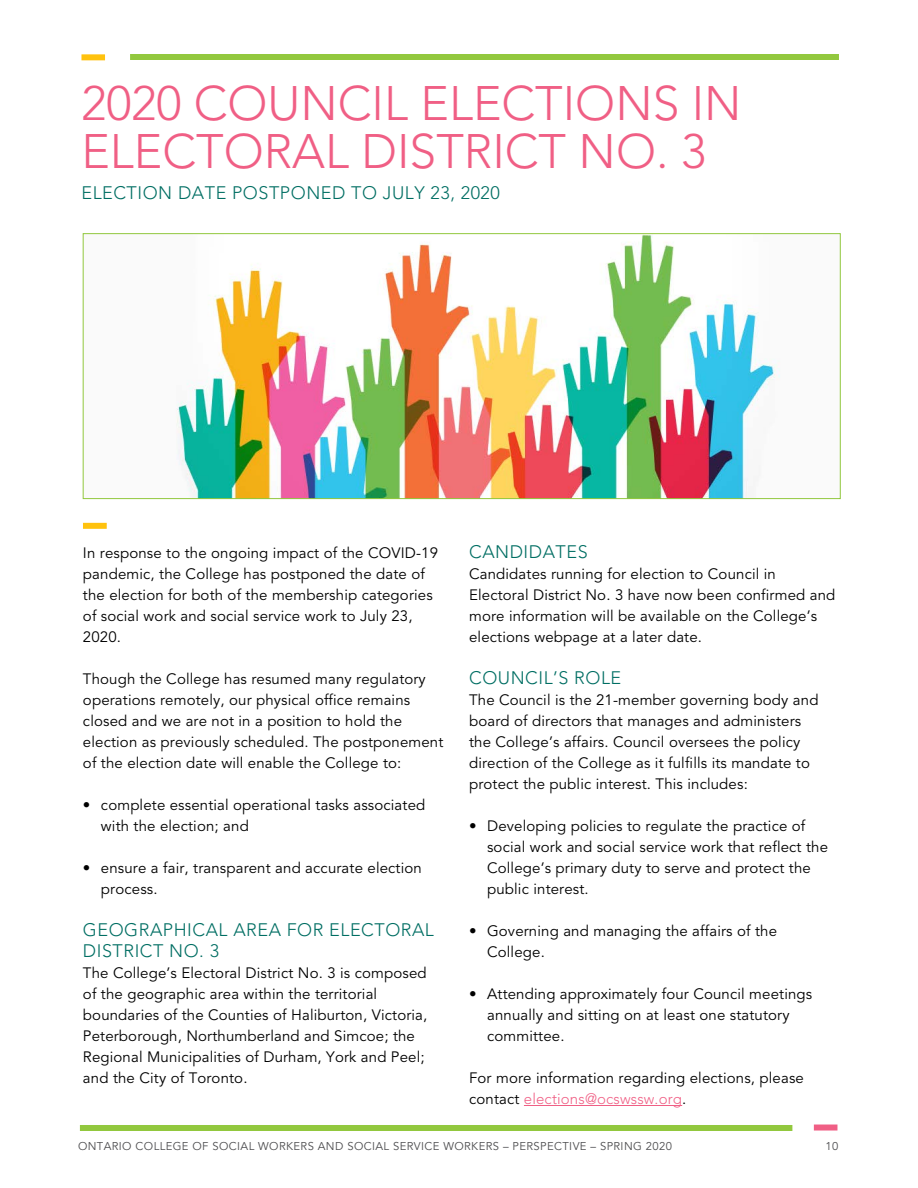
<style>
.page{position:relative;width:918px;height:1188px;background:#fff}
.page>*{position:absolute;margin:0;border:0;box-sizing:border-box;transform-origin:0 0}
.Main_Heading{font:300 48px/48px "Avenir";color:#f05f85}
.SubOption_3{font:300 18px/21px "Avenir";letter-spacing:.03em;color:#006e63}
.Secondary_Heading{font:300 18px "Avenir";letter-spacing:.03em;color:#006e63}
.Body_Copy{font:15px/21px "Avenir";letter-spacing:.01em;color:#000}
.t1{font:11.25px "Avenir";letter-spacing:.035em;color:#4d4d4f}
.s1{font-weight:300;color:#f05f85}
</style>
<div class="page">
<div style="left:80px;top:1125px;width:712px;height:6px;background:#92c83e"></div>
<div style="left:814px;top:1125px;width:23px;height:6px;background:#f05f85"></div>
<div style="left:130px;top:54px;width:709px;height:6px;background:#92c83e"></div>
<div style="left:81px;top:54px;width:24px;height:6px;background:#ffc20e"></div>
<div style="left:83px;top:523px;width:24px;height:6px;background:#ffc20e"></div>
<img style="left:176px;top:235px;width:604px;height:262px">
<div style="left:83px;top:233px;width:757px;height:266px;border:1px solid #92c83e"></div>
<hr style="left:524px;top:1105px;width:158px;height:1px;background:#f05f85">
<p class="Main_Heading" style="left:81px;top:79px;width:662px">2020 COUNCIL ELECTIONS IN<br>ELECTORAL DISTRICT NO. 3</p>
<p class="Secondary_Heading" style="left:81px;top:182px;width:420px">ELECTION DATE POSTPONED TO JULY 23, 2020</p>
<p class="Body_Copy" style="left:83px;top:543px;width:357px">In response to the ongoing impact of the COVID-19 pandemic, the College has postponed the date of the election for both of the membership categories of social work and social service work to July 23, 2020.</p>
<p class="Body_Copy" style="left:83px;top:669px;width:362px">Though the College has resumed many regulatory operations remotely, our physical office remains closed and we are not in a position to hold the election as previously scheduled. The postponement of the election date will enable the College to:</p>
<p class="Body_Copy" style="left:101px;top:795px;width:326px;text-indent:-18px">• complete essential operational tasks associated with the election; and</p>
<p class="Body_Copy" style="left:101px;top:858px;width:322px;text-indent:-18px">• ensure a fair, transparent and accurate election process.</p>
<p class="SubOption_3" style="left:83px;top:919px;width:353px">GEOGRAPHICAL AREA FOR ELECTORAL<br>DISTRICT NO. 3</p>
<p class="Body_Copy" style="left:83px;top:963px;width:346px">The College’s Electoral District No. 3 is composed of the geographic area within the territorial boundaries of the Counties of Haliburton, Victoria, Peterborough, Northumberland and Simcoe; the Regional Municipalities of Durham, York and Peel; and the City of Toronto.</p>
<p class="SubOption_3" style="left:469px;top:541px;width:120px">CANDIDATES</p>
<p class="Body_Copy" style="left:469px;top:564px;width:368px">Candidates running for election to Council in Electoral District No. 3 have now been confirmed and more information will be available on the College’s elections webpage at a later date.</p>
<p class="SubOption_3" style="left:469px;top:667px;width:154px">COUNCIL’S ROLE</p>
<p class="Body_Copy" style="left:469px;top:690px;width:351px">The Council is the 21-member governing body and board of directors that manages and administers the College’s affairs. Council oversees the policy direction of the College as it fulfills its mandate to protect the public interest. This includes:</p>
<p class="Body_Copy" style="left:487px;top:816px;width:342px;text-indent:-18px">• Developing policies to regulate the practice of social work and social service work that reflect the College’s primary duty to serve and protect the public interest.</p>
<p class="Body_Copy" style="left:487px;top:921px;width:291px;text-indent:-18px">• Governing and managing the affairs of the<br>College.</p>
<p class="Body_Copy" style="left:487px;top:984px;width:327px;text-indent:-18px">• Attending approximately four Council meetings annually and sitting on at least one statutory committee.</p>
<p class="Body_Copy" style="left:469px;top:1068px;width:336px">For more information regarding elections, please contact <span class="s1">elections@ocswssw.org</span>.</p>
<p class="t1" style="left:78px;top:1139px;width:596px">ONTARIO COLLEGE OF SOCIAL WORKERS AND SOCIAL SERVICE WORKERS – PERSPECTIVE – SPRING 2020</p>
<p class="t1" style="left:826px;top:1139px;width:14px">10</p>
</div>
